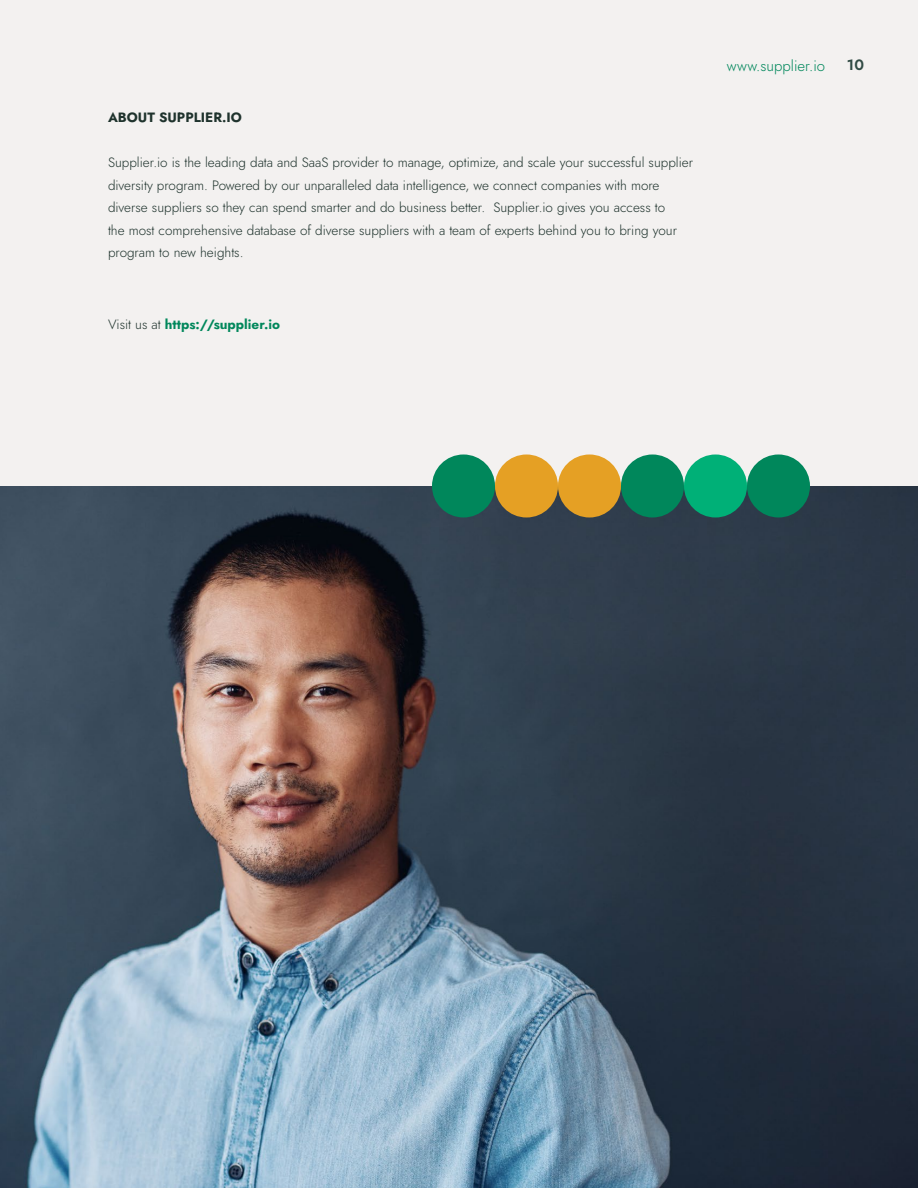
<style>
.page{position:relative;width:918px;height:1188px;background:#f3f1f0}
.page>*{position:absolute;margin:0;border:0;box-sizing:border-box;transform-origin:0 0}
.t1{font:300 15px "Jost";color:#00875b}
.t2{font:600 15px "Jost";color:#314b44}
.t3{font:300 13.5px/22.5px "Jost";color:#1f332d}
.t4{font:700 13.5px "Jost";color:#00875b}
.t5{font:700 13.5px "Jost";color:#1f332d}
.s1{font-weight:300;color:#1f332d}
</style>
<div class="page">
<img style="left:0;top:486px;width:918px;height:702px">
<div style="left:432px;top:454px;width:63px;height:64px;background:#00875b;border-radius:50%"></div>
<div style="left:495px;top:454px;width:63px;height:64px;background:#e5a024;border-radius:50%"></div>
<div style="left:558px;top:454px;width:63px;height:64px;background:#e5a024;border-radius:50%"></div>
<div style="left:621px;top:454px;width:63px;height:64px;background:#00875b;border-radius:50%"></div>
<div style="left:684px;top:454px;width:63px;height:64px;background:#00b077;border-radius:50%"></div>
<div style="left:747px;top:454px;width:63px;height:64px;background:#00875b;border-radius:50%"></div>
<p class="t5" style="left:108px;top:109px;width:135px">ABOUT SUPPLIER.IO</p>
<p class="t3" style="left:108px;top:152px;width:587px">Supplier.io is the leading data and SaaS provider to manage, optimize, and scale your successful supplier diversity program. Powered by our unparalleled data intelligence, we connect companies with more diverse suppliers so they can spend smarter and do business better. Supplier.io gives you access to<br>the most comprehensive database of diverse suppliers with a team of experts behind you to bring your program to new heights.</p>
<p class="t4" style="left:108px;top:316px;width:174px"><span class="s1">Visit us at</span> https://supplier.io</p>
<p class="t1" style="left:727px;top:55px;width:100px">www.supplier.io</p>
<p class="t2" style="left:847px;top:55px;width:19px">10</p>
</div>
